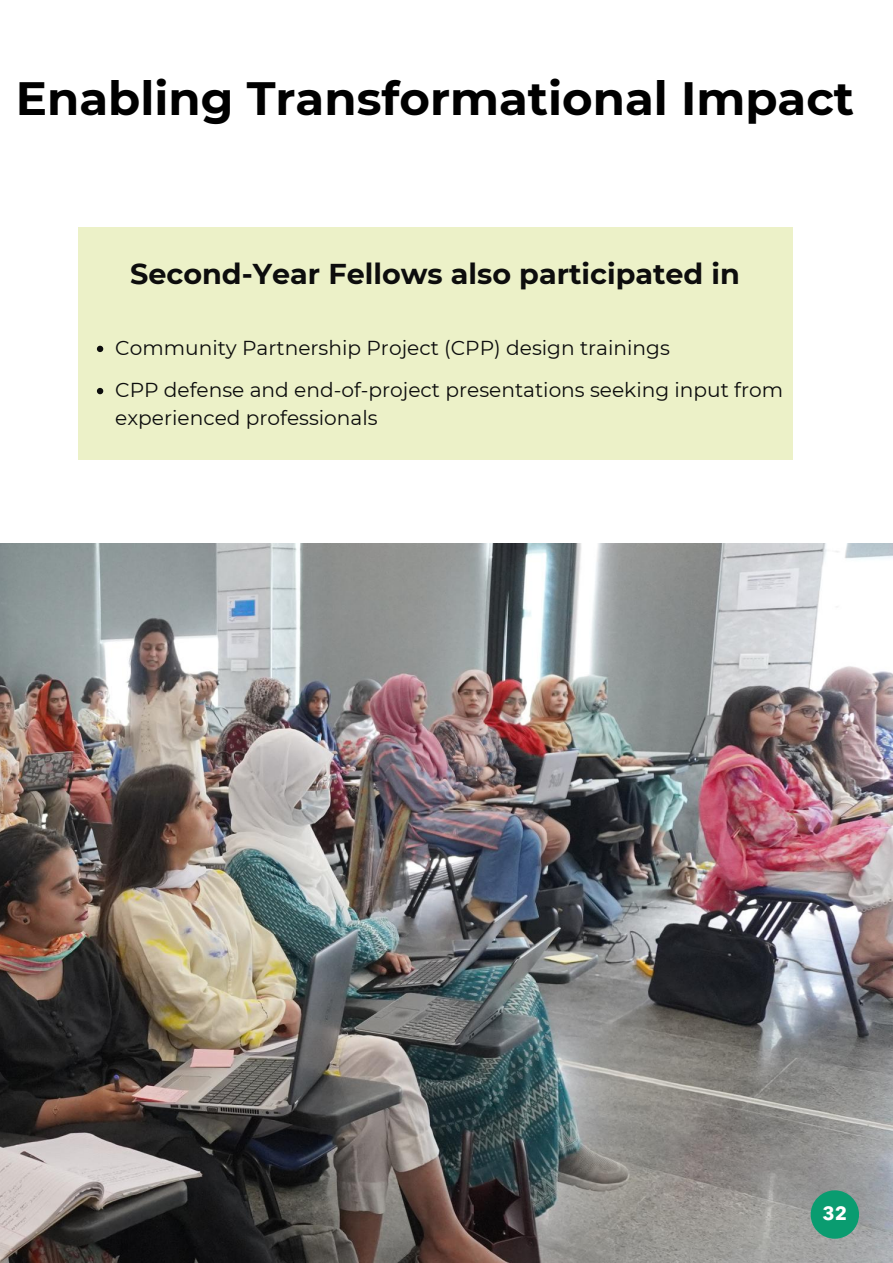
<style>
.page{position:relative;width:893px;height:1263px;background:#fff}
.page>*{position:absolute;margin:0;border:0;box-sizing:border-box;transform-origin:0 0}
.t1{font:700 46.65px "Montserrat";color:#000}
.t2{font:700 28.65px "Montserrat";color:#000}
.t3{font:20.1px/42.2px "Montserrat";color:#000}
.t4{font:700 19.05px "Avenir Next LT Pro";color:#fff}
</style>
<div class="page">
<img style="left:0;top:544px;width:893px;height:718px">
<div style="left:78px;top:228px;width:714px;height:232px;background:#ebf1c6"></div>
<svg style="left:97px;top:346px;width:6px;height:6px"></svg>
<svg style="left:97px;top:388px;width:6px;height:6px"></svg>
<div style="left:811px;top:1190px;width:48px;height:49px;background:#0a9c70;border-radius:24px"></div>
<h1 class="t1" style="left:16px;top:64px;width:840px">Enabling Transformational Impact</h1>
<h2 class="t2" style="left:130px;top:254px;width:611px">Second-Year Fellows also participated in</h2>
<p class="t3" style="left:115px;top:326px;width:669px">Community Partnership Project (CPP) design trainings<br>CPP defense and end-of-project presentations seeking input from</p>
<p class="t3" style="left:115px;top:396px;width:264px">experienced professionals</p>
<p class="t4" style="left:822px;top:1202px;width:26px">32</p>
</div>
